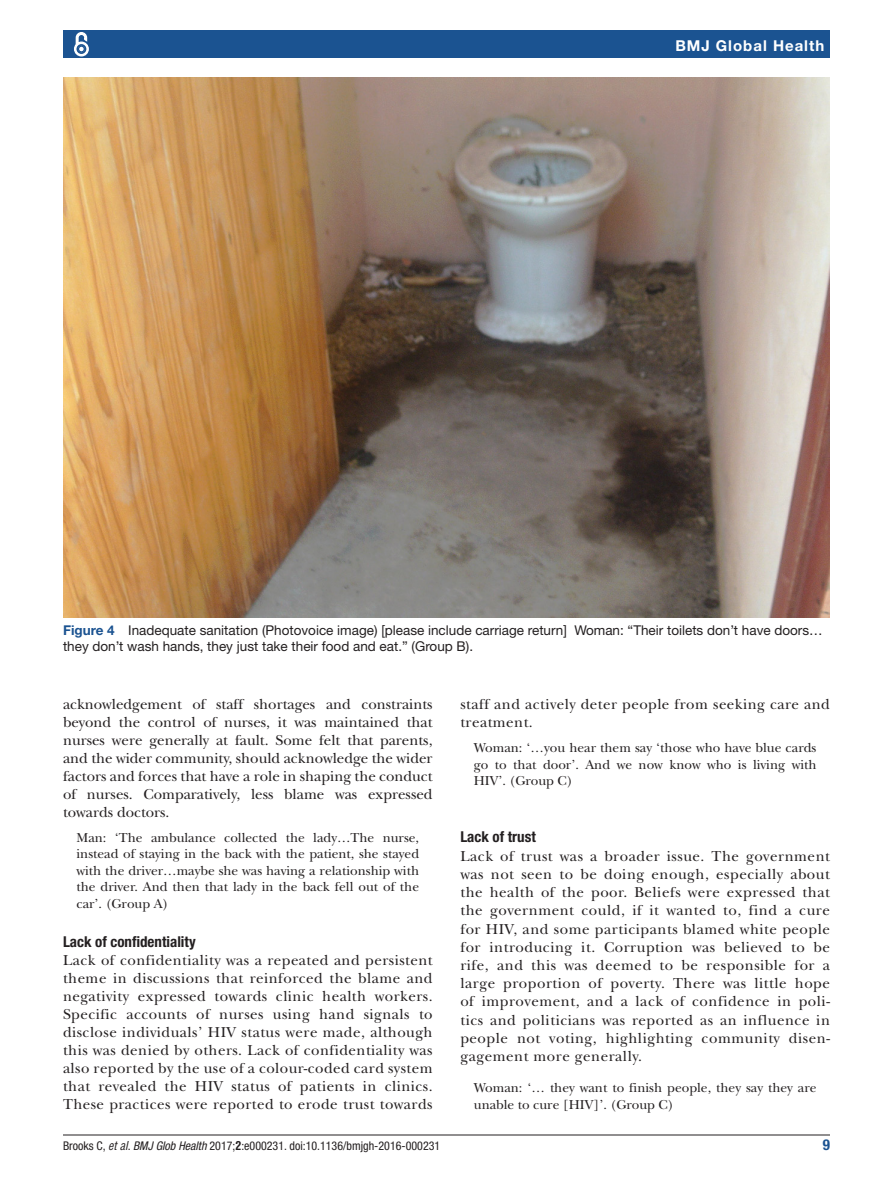
<style>
.page{position:relative;width:893px;height:1191px;background:#fff}
.page>*{position:absolute;margin:0;border:0;box-sizing:border-box;transform-origin:0 0}
.t1{font:15px/18px "New Baskerville";letter-spacing:.03em;color:#231f20;text-align:justify}
.t2{font:700 condensed 15px "Helvetica Neue LT Std";color:#231f20}
.t3{font:700 15px "Helvetica Neue LT Std";letter-spacing:.065em;color:#fff}
.t4{font:700 condensed 15px "Helvetica Neue LT Std";color:#1b5391}
.t5{font:13.5px/16.5px "New Baskerville";color:#231f20;text-align:justify}
.t6{font:13.5px/16.2px "Helvetica Neue LT Std";color:#231f20}
.t7{font:condensed 12px "Helvetica Neue LT Std";color:#231f20}
.s1{font-weight:700;color:#1b5391}
.s2{font-family:"Helvetica LT Std";font-style:italic}
.s3{font-style:italic}
.s4{font-family:"Helvetica LT Std";font-weight:700}
</style>
<div class="page">
<hr style="left:63px;top:1134px;width:767px;height:1px;background:#231f20">
<div style="left:63px;top:31px;width:767px;height:27px;background:#1b5391"></div>
<svg style="left:74px;top:32px;width:15px;height:25px"></svg>
<div style="left:78px;top:45px;width:7px;height:8px;border:1px solid #1b5391;border-radius:50%"></div>
<img style="left:63px;top:77px;width:767px;height:540px">
<p class="t3" style="left:675px;top:36px;width:150px">BMJ Global Health</p>
<p class="t6" style="left:63px;top:622px;width:761px"><span class="s1">Figure 4</span> Inadequate sanitation (Photovoice image) [please include carriage return] Woman: “Their toilets don’t have doors… they don’t wash hands, they just take their food and eat.” (Group B).</p>
<p class="t1" style="left:63px;top:695px;width:371px">acknowledgement of staff shortages and constraints beyond the control of nurses, it was maintained that nurses were generally at fault. Some felt that parents, and the wider community, should acknowledge the wider factors and forces that have a role in shaping the conduct of nurses. Comparatively, less blame was expressed towards doctors.</p>
<p class="t5" style="left:76px;top:829px;width:344px">Man: ‘The ambulance collected the lady…The nurse, instead of staying in the back with the patient, she stayed with the driver…maybe she was having a relationship with the driver. And then that lady in the back fell out of the car’. (Group A)</p>
<p class="t2" style="left:63px;top:933px;width:134px">Lack of confidentiality</p>
<p class="t1" style="left:63px;top:951px;width:371px">Lack of confidentiality was a repeated and persistent theme in discussions that reinforced the blame and negativity expressed towards clinic health workers.<br>Specific accounts of nurses using hand signals to disclose individuals’ HIV status were made, although this was denied by others. Lack of confidentiality was also reported by the use of a colour-coded card system that revealed the HIV status of patients in clinics.<br>These practices were reported to erode trust towards</p>
<p class="t1" style="left:460px;top:695px;width:371px">staff and actively deter people from seeking care and treatment.</p>
<p class="t5" style="left:474px;top:739px;width:344px">Woman: ‘…you hear them say ‘those who have blue cards go to that door’. And we now know who is living with HIV’. (Group C)</p>
<p class="t2" style="left:460px;top:828px;width:77px">Lack of trust</p>
<p class="t1" style="left:460px;top:847px;width:371px">Lack of trust was a broader issue. The government was not seen to be doing enough, especially about the health of the poor. Beliefs were expressed that the government could, if it wanted to, find a cure for HIV, and some participants blamed white people for introducing it. Corruption was believed to be rife, and this was deemed to be responsible for a large proportion of poverty. There was little hope of improvement, and a lack of confidence in poli&shy;tics and politicians was reported as an influence in people not voting, highlighting community disen&shy;gagement more generally.</p>
<p class="t5" style="left:474px;top:1079px;width:344px">Woman: ‘… they want to finish people, they say they are unable to cure [HIV]’. (Group C)</p>
<p class="t7" style="left:63px;top:1138px;width:379px">Brooks C, <span class="s2">et al</span>. <span class="s3">BMJ Glob Health</span> 2017;<span class="s4">2</span>:e000231. doi:10.1136/bmjgh-2016-000231</p>
<p class="t4" style="left:823px;top:1135px;width:9px">9</p>
</div>
